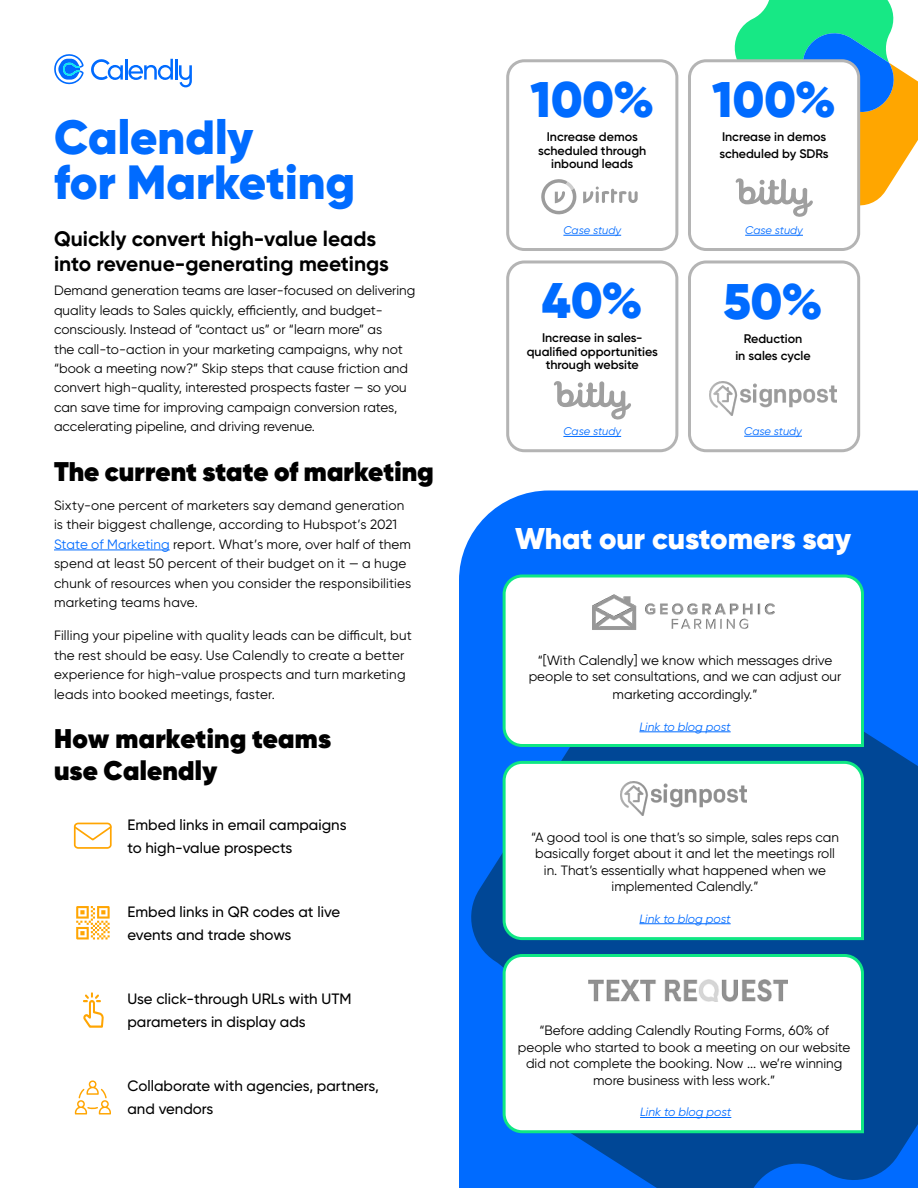
<style>
.page{position:relative;width:918px;height:1188px;background:#fff}
.page>*{position:absolute;margin:0;border:0;box-sizing:border-box;transform-origin:0 0}
.t1{font:900 49.95px "Gilroy";color:#006bff}
.t2{font:900 48px/45px "Gilroy";color:#006bff}
.t3{font:900 30px "Gilroy";color:#fff}
.t4{font:800 27px/32.4px "Gilroy";letter-spacing:.005em;color:#000}
.t5{font:700 21px/25.2px "Gilroy";color:#000}
.t6{font:500 15px/22.5px "Gilroy";color:#000}
.t7{font:13.5px/19.5px "Gilroy";color:#000}
.t8{font:600 12.45px/13.5px "Gilroy";color:#000;text-align:center}
.t9{font:italic 12px "Gilroy";color:#006bff}
.t10{font:italic 11.1px "Gilroy";color:#006bff}
.s1{color:#006bff}
</style>
<div class="page">
<div style="left:688px;top:260px;width:172px;height:192px;border:3px solid #b4b4b4;border-radius:17px"></div>
<div style="left:459px;top:490px;width:459px;height:698px;background:#006bff"></div>
<svg style="left:464px;top:672px;width:454px;height:516px;background:#0056c2"></svg>
<hr style="left:175px;top:59px;width:2px;height:21px;background:#006bff">
<svg style="left:91px;top:58px;width:82px;height:22px"></svg>
<svg style="left:179px;top:65px;width:13px;height:22px"></svg>
<svg style="left:54px;top:54px;width:30px;height:31px"></svg>
<hr style="left:54px;top:550px;width:116px;height:1px;background:#006bff">
<div style="left:506px;top:59px;width:172px;height:192px;border:3px solid #b4b4b4;border-radius:17px"></div>
<hr style="left:563px;top:235px;width:58px;height:1px;background:#006bff">
<svg style="left:583px;top:187px;width:55px;height:16px"></svg>
<svg style="left:541px;top:179px;width:36px;height:36px"></svg>
<div style="left:688px;top:59px;width:172px;height:192px;border:3px solid #b4b4b4;border-radius:17px"></div>
<hr style="left:745px;top:235px;width:58px;height:1px;background:#006bff">
<svg style="left:729px;top:0;width:189px;height:217px"></svg>
<div style="left:506px;top:260px;width:172px;height:192px;border:3px solid #b4b4b4;border-radius:17px"></div>
<hr style="left:563px;top:436px;width:58px;height:1px;background:#006bff">
<svg style="left:554px;top:381px;width:77px;height:39px"></svg>
<hr style="left:744px;top:436px;width:58px;height:1px;background:#006bff">
<img style="left:710px;top:382px;width:126px;height:34px">
<svg style="left:501px;top:759px;width:365px;height:183px"></svg>
<hr style="left:639px;top:923px;width:92px;height:1px;background:#006bff">
<svg style="left:501px;top:573px;width:365px;height:175px"></svg>
<hr style="left:639px;top:732px;width:92px;height:1px;background:#006bff">
<img style="left:593px;top:593px;width:182px;height:43px">
<svg style="left:501px;top:952px;width:365px;height:183px"></svg>
<hr style="left:640px;top:1117px;width:91px;height:1px;background:#006bff">
<img style="left:588px;top:980px;width:199px;height:21px">
<svg style="left:83px;top:992px;width:21px;height:36px"></svg>
<svg style="left:76px;top:906px;width:34px;height:33px"></svg>
<svg style="left:75px;top:1080px;width:36px;height:35px"></svg>
<div style="left:74px;top:823px;width:38px;height:26px;border:2px solid #ffa502;border-radius:3px"></div>
<svg style="left:74px;top:825px;width:38px;height:17px"></svg>
<img style="left:620px;top:782px;width:127px;height:34px">
<h2 class="t2" style="left:54px;top:114px;width:302px">Calendly<br>for Marketing</h2>
<h3 class="t5" style="left:54px;top:226px;width:336px">Quickly convert high-value leads into revenue-generating meetings</h3>
<p class="t7" style="left:54px;top:280px;width:363px">Demand generation teams are laser-focused on delivering quality leads to Sales quickly, efficiently, and budget&shy;consciously. Instead of “contact us” or “learn more” as<br>the call-to-action in your marketing campaigns, why not “book a meeting now?” Skip steps that cause friction and convert high-quality, interested prospects faster — so you can save time for improving campaign conversion rates, accelerating pipeline, and driving revenue.</p>
<h3 class="t4" style="left:54px;top:455px;width:381px">The current state of marketing</h3>
<p class="t7" style="left:54px;top:495px;width:359px">Sixty-one percent of marketers say demand generation is their biggest challenge, according to Hubspot’s 2021<br><span class="s1">State of Marketing</span> report. What’s more, over half of them spend at least 50 percent of their budget on it — a huge chunk of resources when you consider the responsibilities marketing teams have.</p>
<p class="t7" style="left:54px;top:625px;width:359px">Filling your pipeline with quality leads can be difficult, but the rest should be easy. Use Calendly to create a better experience for high-value prospects and turn marketing leads into booked meetings, faster.</p>
<h3 class="t4" style="left:54px;top:722px;width:279px">How marketing teams use Calendly</h3>
<p class="t6" style="left:128px;top:814px;width:221px">Embed links in email campaigns to high-value prospects</p>
<p class="t6" style="left:128px;top:901px;width:214px">Embed links in QR codes at live events and trade shows</p>
<p class="t6" style="left:128px;top:988px;width:226px">Use click-through URLs with UTM parameters in display ads</p>
<p class="t6" style="left:128px;top:1075px;width:253px">Collaborate with agencies, partners, and vendors</p>
<h1 class="t1" style="left:530px;top:68px;width:125px">100%</h1>
<h1 class="t1" style="left:712px;top:68px;width:125px">100%</h1>
<p class="t8" style="left:538px;top:130px;width:110px">Increase demos scheduled through inbound leads</p>
<p class="t8" style="left:719px;top:128px;width:111px;line-height:16.6px;text-align:left">Increase in demos scheduled by SDRs</p>
<p class="t10" style="left:563px;top:223px;width:59px">Case study</p>
<p class="t10" style="left:745px;top:223px;width:59px">Case study</p>
<h1 class="t1" style="left:542px;top:269px;width:102px">40%</h1>
<h1 class="t1" style="left:724px;top:270px;width:100px">50%</h1>
<p class="t8" style="left:527px;top:331px;width:133px">Increase in sales&shy;qualified opportunities through website</p>
<p class="t8" style="left:735px;top:330px;width:77px;line-height:16.6px">Reduction<br>in sales cycle</p>
<p class="t10" style="left:563px;top:425px;width:59px">Case study</p>
<p class="t10" style="left:744px;top:424px;width:59px">Case study</p>
<h3 class="t3" style="left:515px;top:519px;width:338px">What our customers say</h3>
<p class="t7" style="left:529px;top:652px;width:314px;line-height:16.5px;text-align:center">“[With Calendly] we know which messages drive people to set consultations, and we can adjust our</p>
<p class="t7" style="left:613px;top:685px;width:146px">marketing accordingly.”</p>
<p class="t9" style="left:639px;top:719px;width:93px">Link to blog post</p>
<p class="t7" style="left:531px;top:828px;width:309px;line-height:16.5px;text-align:center">“A good tool is one that’s so simple, sales reps can basically forget about it and let the meetings roll in. That’s essentially what happened when we implemented Calendly.”</p>
<p class="t9" style="left:639px;top:911px;width:93px">Link to blog post</p>
<p class="t7" style="left:518px;top:1022px;width:334px;line-height:16.5px;text-align:center">“Before adding Calendly Routing Forms, 60% of people who started to book a meeting on our website did not complete the booking. Now ... we’re winning more business with less work.”</p>
<p class="t9" style="left:640px;top:1105px;width:93px">Link to blog post</p>
</div>
